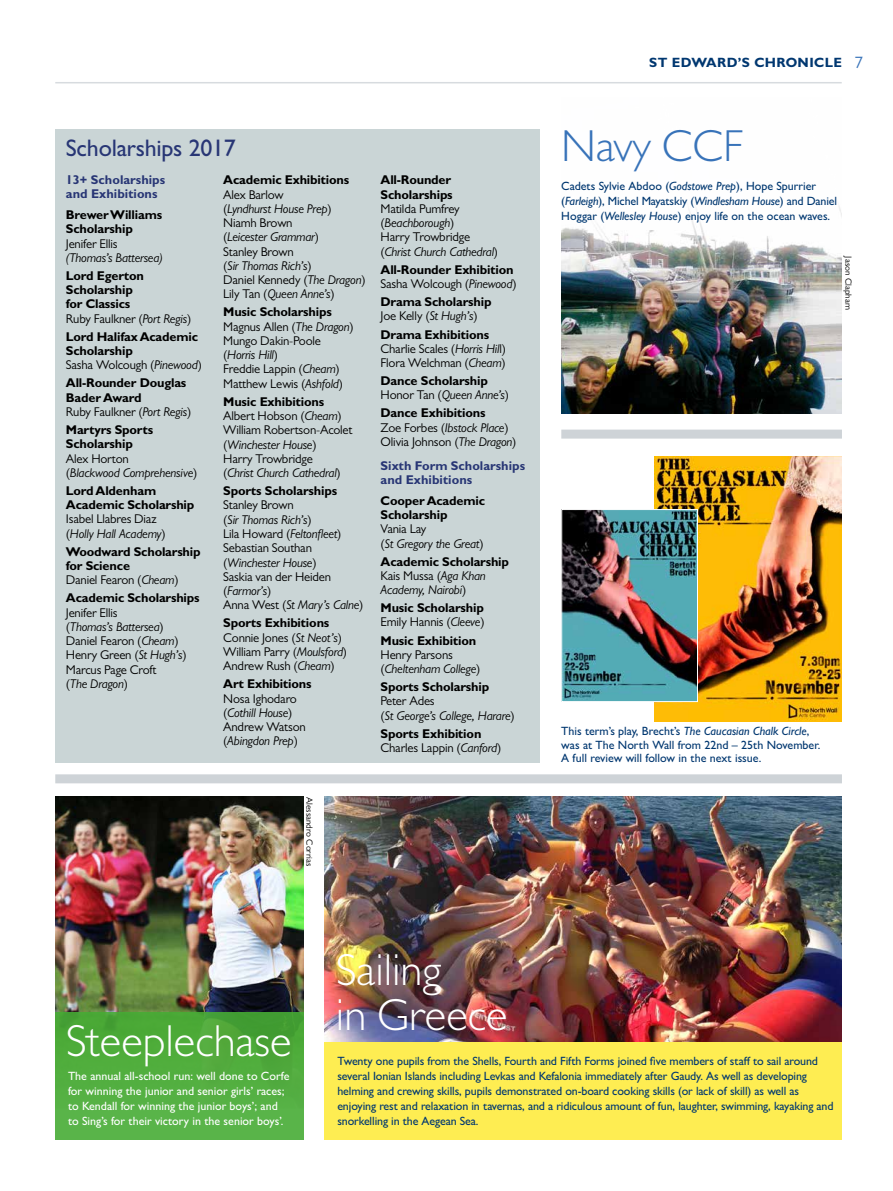
<style>
.page{position:relative;width:893px;height:1191px;background:#fff}
.page>*{position:absolute;margin:0;border:0;box-sizing:border-box;transform-origin:0 0}
.t1{font:300 45px/45px "Gill Sans MT Pro";color:#fff}
.t2{font:300 45px "Gill Sans MT Pro";color:#3873b9}
.t3{font:500 24px "Gill Sans MT Pro";letter-spacing:-.01em;color:#283675}
.t4{font:700 13.5px "Gill Sans MT Pro";letter-spacing:.025em;color:#003770}
.t5{font:12.75px/14.2px "Gill Sans MT Pro";letter-spacing:-.015em;color:#000}
.t6{font:700 12.75px/14.2px "Gill Sans MT Pro";letter-spacing:-.015em;color:#000}
.t7{font:italic 12.75px/14.2px "Gill Sans MT Pro";letter-spacing:-.015em;color:#000}
.t8{font:700 12.75px/14.2px "Gill Sans MT Pro";color:#283675}
.t9{font:500 12px/15px "Gill Sans MT Pro";letter-spacing:-.01em;color:#003770}
.t10{font:500 12px/15px "Gill Sans MT Pro";color:#fff}
.t11{font:9px "Gill Sans MT Pro";color:#000}
.s1{font-weight:400}
.s2{font-weight:400;font-style:italic}
.s3{font-style:normal}
.s4{font-style:italic}
.s5{font-weight:700}
.s6{font-weight:700;font-style:normal}
.s7{font-weight:400;font-size:16.5px;color:#3873b9}
</style>
<div class="page">
<hr style="left:55px;top:82px;width:787px;height:1px;background:#d7dbdf">
<img style="left:561px;top:206px;width:281px;height:208px">
<div style="left:55px;top:774px;width:787px;height:9px;background:#ced3d7"></div>
<div style="left:561px;top:429px;width:281px;height:9px;background:#ced3d7"></div>
<img style="left:55px;top:797px;width:248px;height:214px">
<div style="left:55px;top:1011px;width:248px;height:128px;background:linear-gradient(to bottom,#47a332,#5cb74b)"></div>
<img style="left:325px;top:797px;width:517px;height:245px">
<div style="left:325px;top:1042px;width:517px;height:97px;background:#feed52"></div>
<img style="left:655px;top:457px;width:187px;height:264px">
<img style="left:563px;top:511px;width:133px;height:189px">
<div style="left:561px;top:509px;width:137px;height:193px;border:1px solid #fff"></div>
<div style="left:55px;top:129px;width:485px;height:633px;background:#cad5d6"></div>
<h2 class="t3" style="left:66px;top:133px;width:172px">Scholarships 2017</h2>
<p class="t8" style="left:66px;top:172px;width:101px">13+ Scholarships and Exhibitions</p>
<p class="t6" style="left:66px;top:207px;width:98px">Brewer Williams<br>Scholarship</p>
<p class="t5" style="left:66px;top:236px;width:53px">Jenifer Ellis</p>
<p class="t7" style="left:66px;top:250px;width:99px">(Thomas’s Battersea)</p>
<p class="t6" style="left:66px;top:268px;width:127px">Lord Egerton<br>Scholarship<br>for Classics<br><span class="s1">Ruby Faulkner (</span><span class="s2">Port Regis</span><span class="s1">)</span></p>
<p class="t6" style="left:66px;top:329px;width:138px">Lord Halifax Academic<br>Scholarship<br><span class="s1">Sasha Wolcough (</span><span class="s2">Pinewood</span><span class="s1">)</span></p>
<p class="t6" style="left:66px;top:376px;width:127px">All-Rounder Douglas<br>Bader Award<br><span class="s1">Ruby Faulkner (</span><span class="s2">Port Regis</span><span class="s1">)</span></p>
<p class="t6" style="left:66px;top:422px;width:89px">Martyrs Sports<br>Scholarship</p>
<p class="t7" style="left:66px;top:451px;width:133px"><span class="s3">Alex Horton<br>(</span>Blackwood Comprehensive<span class="s3">)</span></p>
<p class="t6" style="left:66px;top:483px;width:130px">Lord Aldenham<br>Academic Scholarship</p>
<p class="t5" style="left:66px;top:512px;width:101px">Isabel Llabres Diaz (<span class="s4">Holly Hall Academy</span>)</p>
<p class="t6" style="left:66px;top:544px;width:136px">Woodward Scholarship for Science<br><span class="s1">Daniel Fearon (</span><span class="s2">Cheam</span><span class="s1">)</span></p>
<p class="t6" style="left:66px;top:590px;width:135px">Academic Scholarships</p>
<p class="t5" style="left:66px;top:605px;width:122px">Jenifer Ellis<br>(<span class="s4">Thomas’s Battersea</span>)<br>Daniel Fearon (<span class="s4">Cheam</span>)<br>Henry Green (<span class="s4">St Hugh’s</span>)<br>Marcus Page Croft<br>(<span class="s4">The Dragon</span>)</p>
<p class="t6" style="left:223px;top:173px;width:128px">Academic Exhibitions</p>
<p class="t7" style="left:223px;top:187px;width:144px"><span class="s3">Alex Barlow<br>(</span>Lyndhurst House Prep<span class="s3">)<br>Niamh Brown<br>(</span>Leicester Grammar<span class="s3">)<br>Stanley Brown<br>(</span>Sir Thomas Rich’s<span class="s3">)<br>Daniel Kennedy (</span>The Dragon<span class="s3">)<br>Lily Tan (</span>Queen Anne’s<span class="s3">)</span></p>
<p class="t5" style="left:223px;top:305px;width:132px"><span class="s5">Music Scholarships<br></span>Magnus Allen (<span class="s4">The Dragon</span>)<br>Mungo Dakin-Poole (<span class="s4">Horris Hill</span>)<br>Freddie Lappin (<span class="s4">Cheam</span>)<br>Matthew Lewis (<span class="s4">Ashfold</span>)</p>
<p class="t5" style="left:223px;top:394px;width:131px"><span class="s5">Music Exhibitions<br></span>Albert Hobson (<span class="s4">Cheam</span>)<br>William Robertson-Acolet (<span class="s4">Winchester House</span>)<br>Harry Trowbridge<br>(<span class="s4">Christ Church Cathedral</span>)</p>
<p class="t6" style="left:223px;top:483px;width:115px">Sports Scholarships</p>
<p class="t5" style="left:223px;top:498px;width:142px">Stanley Brown<br>(<span class="s4">Sir Thomas Rich’s</span>)<br>Lila Howard (<span class="s4">Feltonfleet</span>)<br>Sebastian Southan (<span class="s4">Winchester House</span>)<br>Saskia van der Heiden (<span class="s4">Farmor’s</span>)<br>Anna West (<span class="s4">St Mary’s Calne</span>)</p>
<p class="t5" style="left:223px;top:616px;width:125px"><span class="s5">Sports Exhibitions<br></span>Connie Jones (<span class="s4">St Neot’s</span>)<br>William Parry (<span class="s4">Moulsford</span>)<br>Andrew Rush (<span class="s4">Cheam</span>)</p>
<p class="t6" style="left:223px;top:676px;width:90px">Art Exhibitions</p>
<p class="t5" style="left:223px;top:691px;width:84px">Nosa Ighodaro (<span class="s4">Cothill House</span>)<br>Andrew Watson (<span class="s4">Abingdon Prep</span>)</p>
<p class="t6" style="left:381px;top:173px;width:74px">All-Rounder<br>Scholarships</p>
<p class="t5" style="left:381px;top:201px;width:119px">Matilda Pumfrey (<span class="s4">Beachborough</span>)<br>Harry Trowbridge (<span class="s4">Christ Church Cathedral</span>)</p>
<p class="t6" style="left:381px;top:262px;width:138px">All-Rounder Exhibition<br><span class="s1">Sasha Wolcough (</span><span class="s2">Pinewood</span><span class="s1">)</span></p>
<p class="t6" style="left:381px;top:294px;width:112px">Drama Scholarship<br><span class="s1">Joe Kelly (</span><span class="s2">St Hugh’s</span><span class="s1">)</span></p>
<p class="t5" style="left:381px;top:327px;width:127px"><span class="s5">Drama Exhibitions<br></span>Charlie Scales (<span class="s4">Horris Hil</span>l)<br>Flora Welchman (<span class="s4">Cheam</span>)</p>
<p class="t6" style="left:381px;top:373px;width:130px">Dance Scholarship<br><span class="s1">Honor Tan (</span><span class="s2">Queen Anne’s</span><span class="s1">)</span></p>
<p class="t5" style="left:381px;top:406px;width:137px"><span class="s5">Dance Exhibitions<br></span>Zoe Forbes (<span class="s4">Ibstock Place</span>)<br>Olivia Johnson (<span class="s4">The Dragon</span>)</p>
<p class="t8" style="left:381px;top:458px;width:146px">Sixth Form Scholarships and Exhibitions</p>
<p class="t6" style="left:381px;top:493px;width:106px">Cooper Academic<br>Scholarship</p>
<p class="t7" style="left:381px;top:522px;width:105px"><span class="s3">Vania Lay<br>(</span>St Gregory the Great<span class="s3">)</span></p>
<p class="t7" style="left:381px;top:554px;width:130px"><span class="s6">Academic Scholarship<br></span><span class="s3">Kais Mussa (</span>Aga Khan<br>Academy, Nairobi<span class="s3">)</span></p>
<p class="t6" style="left:381px;top:600px;width:106px">Music Scholarship<br><span class="s1">Emily Hannis (</span><span class="s2">Cleeve</span><span class="s1">)</span></p>
<p class="t6" style="left:381px;top:633px;width:97px">Music Exhibition</p>
<p class="t7" style="left:381px;top:647px;width:101px"><span class="s3">Henry Parsons (</span>Cheltenham College<span class="s3">)</span></p>
<p class="t6" style="left:381px;top:679px;width:110px">Sports Scholarship</p>
<p class="t7" style="left:381px;top:694px;width:136px"><span class="s3">Peter Ades<br>(</span>St George’s College, Harare<span class="s3">)</span></p>
<p class="t6" style="left:381px;top:726px;width:122px">Sports Exhibition<br><span class="s1">Charles Lappin (</span><span class="s2">Canford</span><span class="s1">)</span></p>
<p class="t11" style="left:315px;top:797px;width:71px;rotate:90deg">Alessandro Corrias</p>
<p class="t4" style="left:649px;top:54px;width:215px">ST EDWARD’S CHRONICLE <span class="s7">7</span></p>
<h1 class="t2" style="left:561px;top:118px;width:184px">Navy CCF</h1>
<p class="t9" style="left:561px;top:178px;width:277px">Cadets Sylvie Abdoo (<span class="s4">Godstowe Prep</span>), Hope Spurrier (<span class="s4">Farleigh</span>), Michel Mayatskiy (<span class="s4">Windlesham House</span>) and Daniel<br>Hoggar (<span class="s4">Wellesley House</span>) enjoy life on the ocean waves.</p>
<p class="t11" style="left:854px;top:256px;width:55px;rotate:90deg">Jason Clapham</p>
<p class="t9" style="left:561px;top:724px;width:261px;line-height:13.5px">This term’s play, Brecht’s <span class="s4">The Caucasian Chalk Circle</span>, was at The North Wall from 22nd – 25th November.<br>A full review will follow in the next issue.</p>
<h1 class="t1" style="left:66px;top:1018px;width:227px">Steeplechase</h1>
<p class="t10" style="left:68px;top:1068px;width:223px">The annual all-school run: well done to Corfe for winning the junior and senior girls’ races; to Kendall for winning the junior boys’; and to Sing’s for their victory in the senior boys’.</p>
<h1 class="t1" style="left:336px;top:946px;width:173px">Sailing<br>in Greece</h1>
<p class="t9" style="left:337px;top:1053px;width:498px">Twenty one pupils from the Shells, Fourth and Fifth Forms joined five members of staff to sail around several Ionian Islands including Levkas and Kefalonia immediately after Gaudy. As well as developing helming and crewing skills, pupils demonstrated on-board cooking skills (or lack of skill) as well as enjoying rest and relaxation in tavernas, and a ridiculous amount of fun, laughter, swimming, kayaking and snorkelling in the Aegean Sea.</p>
</div>
